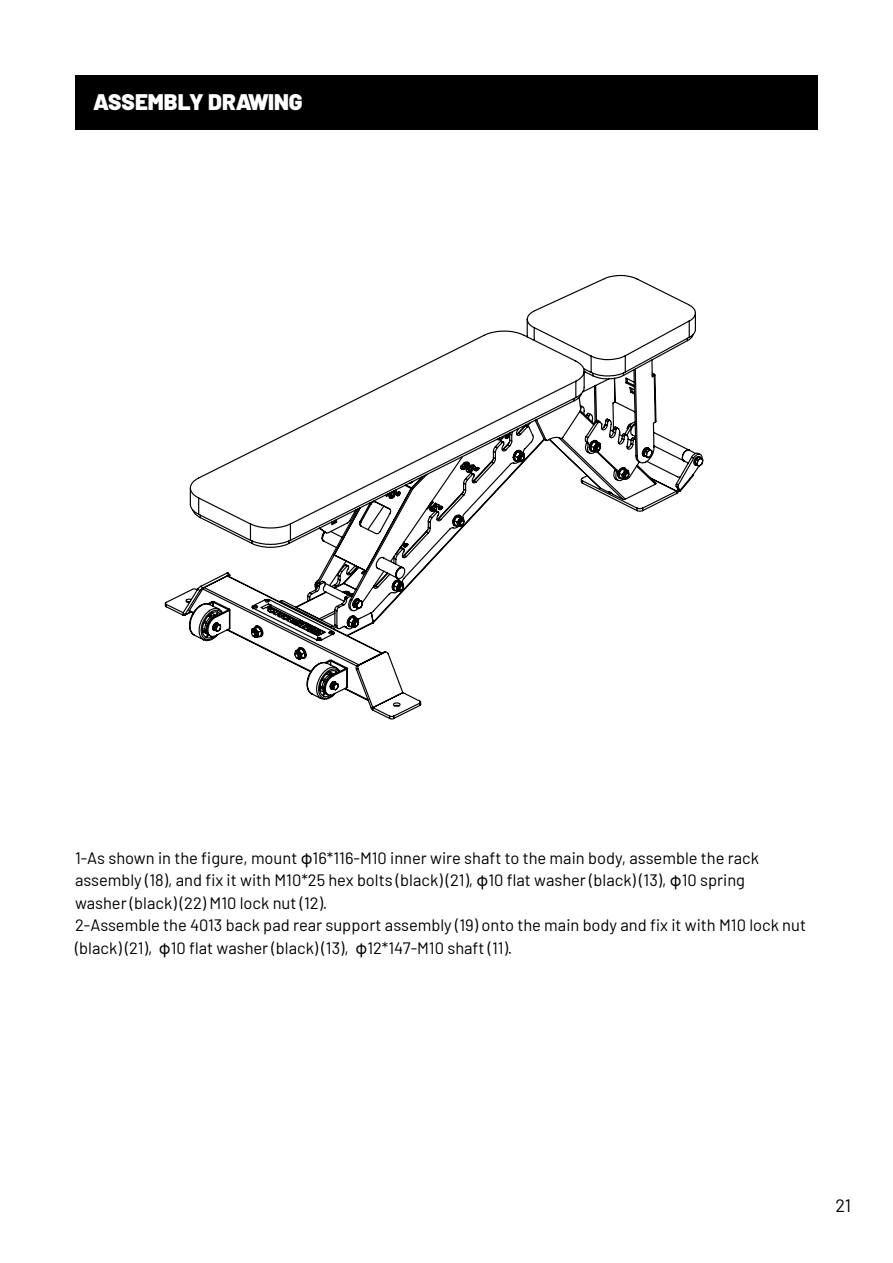
<style>
.page{position:relative;width:893px;height:1263px;background:#fff}
.page>*{position:absolute;margin:0;border:0;box-sizing:border-box;transform-origin:0 0}
.t1{font:900 22.5px "Barlow";color:#fff}
.t2{font:18px "Barlow";color:#000}
.t3{font:16.5px "Barlow";color:#000}
.s1{font-family:"Helvetica"}
</style>
<div class="page">
<div style="left:75px;top:75px;width:743px;height:54px;background:#000"></div>
<svg style="left:164px;top:274px;width:540px;height:446px"></svg>
<p class="t1" style="left:93px;top:88px;width:211px">ASSEMBLY DRAWING</p>
<p class="t3" style="left:75px;top:846px;width:686px">1-As shown in the figure, mount <span class="s1">φ</span>16*116-M10 inner wire shaft to the main body, assemble the rack</p>
<p class="t3" style="left:75px;top:868px;width:672px">assembly (18), and fix it with M10*25 hex bolts (black) (21), <span class="s1">φ</span>10 flat washer (black) (13), <span class="s1">φ</span>10 spring</p>
<p class="t3" style="left:75px;top:891px;width:254px">washer (black) (22) M10 lock nut (12).</p>
<p class="t3" style="left:75px;top:913px;width:732px">2-Assemble the 4013 back pad rear support assembly (19) onto the main body and fix it with M10 lock nut</p>
<p class="t3" style="left:75px;top:936px;width:439px">(black) (21), <span class="s1">φ</span>10 flat washer (black) (13), <span class="s1">φ</span>12*147-M10 shaft (11).</p>
<p class="t2" style="left:835px;top:1192px;width:17px">21</p>
</div>
